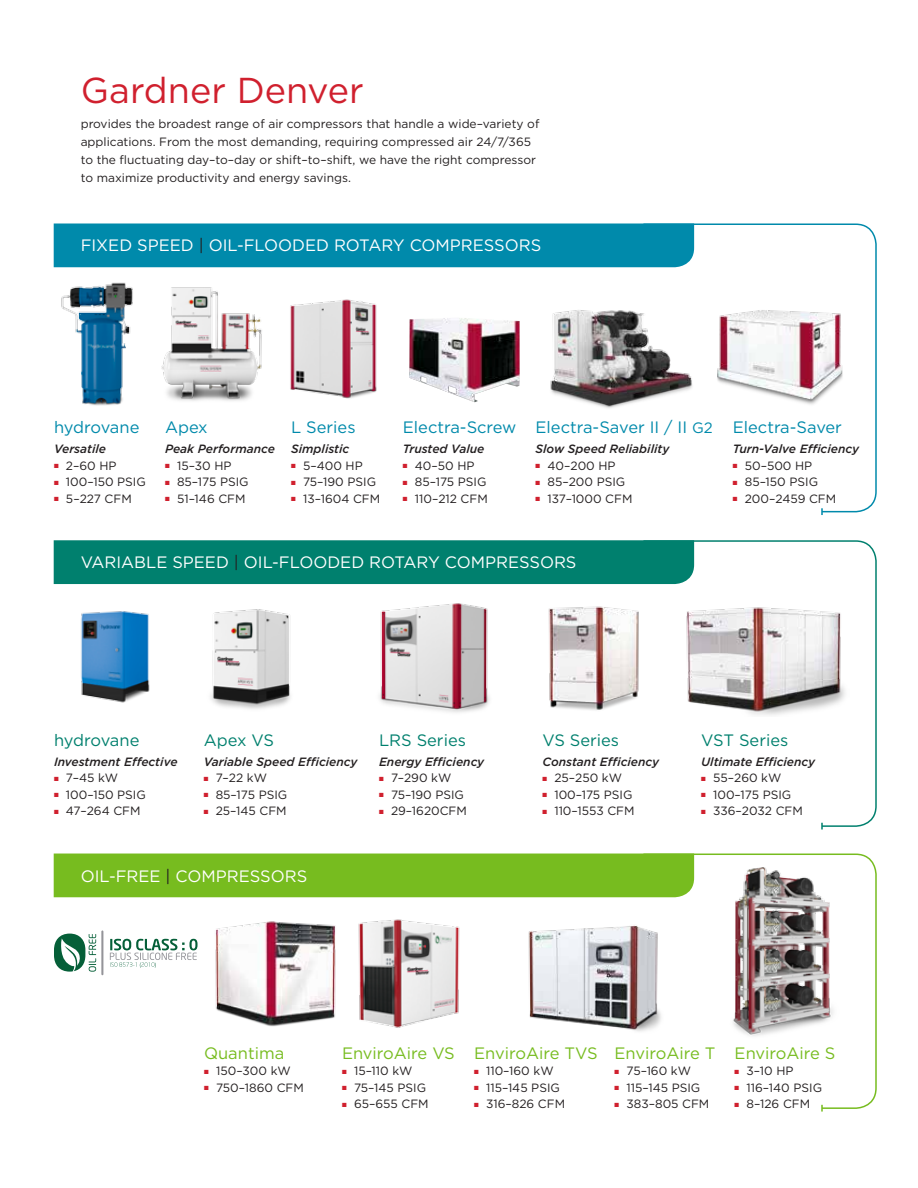
<style>
.page{position:relative;width:918px;height:1188px;background:#fff}
.page>*{position:absolute;margin:0;border:0;box-sizing:border-box;transform-origin:0 0}
.t1{font:36px "Gotham";color:#d0202e}
.t2{font:16.5px "Gotham";color:#fff}
.t3{font:16.5px "Gotham";color:#008aab}
.t4{font:16.5px "Gotham";color:#77bc1f}
.t5{font:16.5px "Gotham";color:#00806e}
.t6{font:16.5px "Gotham";letter-spacing:-.02em;color:#00806e}
.t7{font:16.5px "Gotham";letter-spacing:-.02em;color:#008aab}
.t8{font:12px/18px "Gotham";color:#231f20}
.t9{font:italic 500 12px "Gotham";color:#231f20}
.s1{color:#231f20}
.s2{color:#d0202e}
.s3{font-size:15px}
</style>
<div class="page">
<img style="left:215px;top:921px;width:121px;height:106px">
<img style="left:358px;top:919px;width:102px;height:109px">
<img style="left:528px;top:925px;width:114px;height:107px">
<img style="left:210px;top:609px;width:81px;height:100px">
<img style="left:379px;top:603px;width:111px;height:110px">
<div style="left:54px;top:224px;width:588px;height:43px;background:#008aab"></div>
<div style="left:54px;top:540px;width:588px;height:44px;background:#00806e"></div>
<div style="left:54px;top:854px;width:588px;height:43px;background:#77bc1f"></div>
<img style="left:290px;top:299px;width:87px;height:100px">
<img style="left:161px;top:287px;width:101px;height:114px">
<img style="left:409px;top:318px;width:111px;height:84px">
<img style="left:548px;top:606px;width:91px;height:104px">
<img style="left:61px;top:282px;width:72px;height:124px">
<img style="left:81px;top:611px;width:69px;height:92px">
<svg style="left:642px;top:223px;width:235px;height:290px"></svg>
<svg style="left:821px;top:508px;width:2px;height:7px"></svg>
<svg style="left:642px;top:540px;width:235px;height:287px"></svg>
<svg style="left:821px;top:823px;width:2px;height:7px"></svg>
<svg style="left:642px;top:853px;width:235px;height:256px"></svg>
<svg style="left:821px;top:1105px;width:2px;height:7px"></svg>
<hr style="left:101px;top:931px;width:2px;height:43px;background:#949499">
<svg style="left:110px;top:939px;width:88px;height:29px"></svg>
<svg style="left:54px;top:934px;width:42px;height:38px"></svg>
<img style="left:550px;top:308px;width:151px;height:107px">
<h1 class="t1" style="left:81px;top:67px;width:284px">Gardner Denver</h1>
<p class="t8" style="left:81px;top:114px;width:460px">provides the broadest range of air compressors that handle a wide–variety of applications. From the most demanding, requiring compressed air 24/7/365 to the fluctuating day–to–day or shift–to–shift, we have the right compressor to maximize productivity and energy savings.</p>
<h2 class="t2" style="left:81px;top:235px;width:462px">FIXED SPEED <span class="s1">|</span> OIL-FLOODED ROTARY COMPRESSORS</h2>
<h2 class="t7" style="left:54px;top:417px;width:87px">hydrovane</h2>
<p class="t9" style="left:54px;top:441px;width:54px">Versatile</p>
<p class="t8" style="left:54px;top:456px;width:64px"><span class="s2">■</span> 2–60 HP</p>
<p class="t8" style="left:54px;top:473px;width:93px"><span class="s2">■</span> 100–150 PSIG</p>
<p class="t8" style="left:54px;top:489px;width:79px"><span class="s2">■</span> 5–227 CFM</p>
<h2 class="t3" style="left:165px;top:417px;width:44px">Apex</h2>
<p class="t9" style="left:165px;top:441px;width:111px">Peak Performance</p>
<p class="t8" style="left:165px;top:456px;width:68px"><span class="s2">■</span> 15–30 HP</p>
<p class="t8" style="left:165px;top:473px;width:85px"><span class="s2">■</span> 85–175 PSIG</p>
<p class="t8" style="left:165px;top:489px;width:82px"><span class="s2">■</span> 51–146 CFM</p>
<h2 class="t3" style="left:291px;top:417px;width:66px">L Series</h2>
<p class="t9" style="left:291px;top:441px;width:60px">Simplistic</p>
<p class="t8" style="left:291px;top:456px;width:73px"><span class="s2">■</span> 5–400 HP</p>
<p class="t8" style="left:291px;top:473px;width:87px"><span class="s2">■</span> 75–190 PSIG</p>
<p class="t8" style="left:291px;top:489px;width:91px"><span class="s2">■</span> 13–1604 CFM</p>
<h2 class="t3" style="left:403px;top:417px;width:115px">Electra-Screw</h2>
<p class="t9" style="left:403px;top:441px;width:83px">Trusted Value</p>
<p class="t8" style="left:403px;top:456px;width:73px"><span class="s2">■</span> 40–50 HP</p>
<p class="t8" style="left:403px;top:473px;width:85px"><span class="s2">■</span> 85–175 PSIG</p>
<p class="t8" style="left:403px;top:489px;width:86px"><span class="s2">■</span> 110–212 CFM</p>
<h2 class="t3" style="left:536px;top:417px;width:179px">Electra-Saver II / II <span class="s3">G2</span></h2>
<p class="t9" style="left:536px;top:441px;width:135px">Slow Speed Reliability</p>
<p class="t8" style="left:536px;top:456px;width:82px"><span class="s2">■</span> 40–200 HP</p>
<p class="t8" style="left:536px;top:473px;width:91px"><span class="s2">■</span> 85–200 PSIG</p>
<p class="t8" style="left:536px;top:489px;width:98px"><span class="s2">■</span> 137–1000 CFM</p>
<h2 class="t2" style="left:81px;top:552px;width:497px">VARIABLE SPEED <span class="s1">|</span> OIL-FLOODED ROTARY COMPRESSORS</h2>
<h2 class="t3" style="left:733px;top:417px;width:111px">Electra-Saver</h2>
<p class="t9" style="left:733px;top:441px;width:128px">Turn-Valve Efficiency</p>
<p class="t8" style="left:733px;top:456px;width:81px"><span class="s2">■</span> 50–500 HP</p>
<p class="t8" style="left:733px;top:473px;width:87px"><span class="s2">■</span> 85–150 PSIG</p>
<p class="t8" style="left:733px;top:489px;width:105px"><span class="s2">■</span> 200–2459 CFM</p>
<h2 class="t6" style="left:54px;top:729px;width:87px">hydrovane</h2>
<p class="t9" style="left:54px;top:754px;width:125px">Investment Effective</p>
<p class="t8" style="left:54px;top:769px;width:66px"><span class="s2">■</span> 7–45 kW</p>
<p class="t8" style="left:54px;top:785px;width:93px"><span class="s2">■</span> 100–150 PSIG</p>
<p class="t8" style="left:54px;top:802px;width:88px"><span class="s2">■</span> 47–264 CFM</p>
<h2 class="t5" style="left:204px;top:729px;width:72px">Apex VS</h2>
<p class="t9" style="left:204px;top:754px;width:155px">Variable Speed Efficiency</p>
<p class="t8" style="left:204px;top:769px;width:65px"><span class="s2">■</span> 7–22 kW</p>
<p class="t8" style="left:204px;top:785px;width:85px"><span class="s2">■</span> 85–175 PSIG</p>
<p class="t8" style="left:204px;top:802px;width:84px"><span class="s2">■</span> 25–145 CFM</p>
<h2 class="t2" style="left:81px;top:865px;width:228px">OIL-FREE <span class="s1">|</span> COMPRESSORS</h2>
<h2 class="t5" style="left:379px;top:729px;width:88px">LRS Series</h2>
<p class="t9" style="left:379px;top:754px;width:107px">Energy Efficiency</p>
<p class="t8" style="left:379px;top:769px;width:74px"><span class="s2">■</span> 7–290 kW</p>
<p class="t8" style="left:379px;top:785px;width:87px"><span class="s2">■</span> 75–190 PSIG</p>
<p class="t8" style="left:379px;top:802px;width:89px"><span class="s2">■</span> 29–1620CFM</p>
<h2 class="t5" style="left:542px;top:729px;width:78px">VS Series</h2>
<p class="t9" style="left:542px;top:754px;width:118px">Constant Efficiency</p>
<p class="t8" style="left:542px;top:769px;width:81px"><span class="s2">■</span> 25–250 kW</p>
<p class="t8" style="left:542px;top:785px;width:92px"><span class="s2">■</span> 100–175 PSIG</p>
<p class="t8" style="left:542px;top:802px;width:94px"><span class="s2">■</span> 110–1553 CFM</p>
<h2 class="t5" style="left:701px;top:729px;width:89px">VST Series</h2>
<p class="t9" style="left:701px;top:754px;width:116px">Ultimate Efficiency</p>
<p class="t8" style="left:701px;top:769px;width:82px"><span class="s2">■</span> 55–260 kW</p>
<p class="t8" style="left:701px;top:785px;width:92px"><span class="s2">■</span> 100–175 PSIG</p>
<p class="t8" style="left:701px;top:802px;width:103px"><span class="s2">■</span> 336–2032 CFM</p>
<h2 class="t4" style="left:204px;top:1042px;width:82px">Quantima</h2>
<p class="t8" style="left:204px;top:1062px;width:88px"><span class="s2">■</span> 150–300 kW</p>
<p class="t8" style="left:204px;top:1078px;width:101px"><span class="s2">■</span> 750–1860 CFM</p>
<h2 class="t4" style="left:342px;top:1042px;width:114px">EnviroAire VS</h2>
<p class="t8" style="left:342px;top:1062px;width:72px"><span class="s2">■</span> 15–110 kW</p>
<p class="t8" style="left:342px;top:1078px;width:86px"><span class="s2">■</span> 75–145 PSIG</p>
<p class="t8" style="left:342px;top:1095px;width:88px"><span class="s2">■</span> 65–655 CFM</p>
<h2 class="t4" style="left:474px;top:1042px;width:125px">EnviroAire TVS</h2>
<p class="t8" style="left:474px;top:1062px;width:81px"><span class="s2">■</span> 110–160 kW</p>
<p class="t8" style="left:474px;top:1078px;width:87px"><span class="s2">■</span> 115–145 PSIG</p>
<p class="t8" style="left:474px;top:1095px;width:93px"><span class="s2">■</span> 316–826 CFM</p>
<h2 class="t4" style="left:615px;top:1042px;width:102px">EnviroAire T</h2>
<p class="t8" style="left:615px;top:1062px;width:78px"><span class="s2">■</span> 75–160 kW</p>
<p class="t8" style="left:615px;top:1078px;width:87px"><span class="s2">■</span> 115–145 PSIG</p>
<p class="t8" style="left:615px;top:1095px;width:96px"><span class="s2">■</span> 383–805 CFM</p>
<h2 class="t4" style="left:735px;top:1042px;width:102px">EnviroAire S</h2>
<p class="t8" style="left:735px;top:1062px;width:60px"><span class="s2">■</span> 3–10 HP</p>
<p class="t8" style="left:735px;top:1078px;width:89px"><span class="s2">■</span> 116–140 PSIG</p>
<p class="t8" style="left:735px;top:1095px;width:77px"><span class="s2">■</span> 8–126 CFM</p>
</div>
